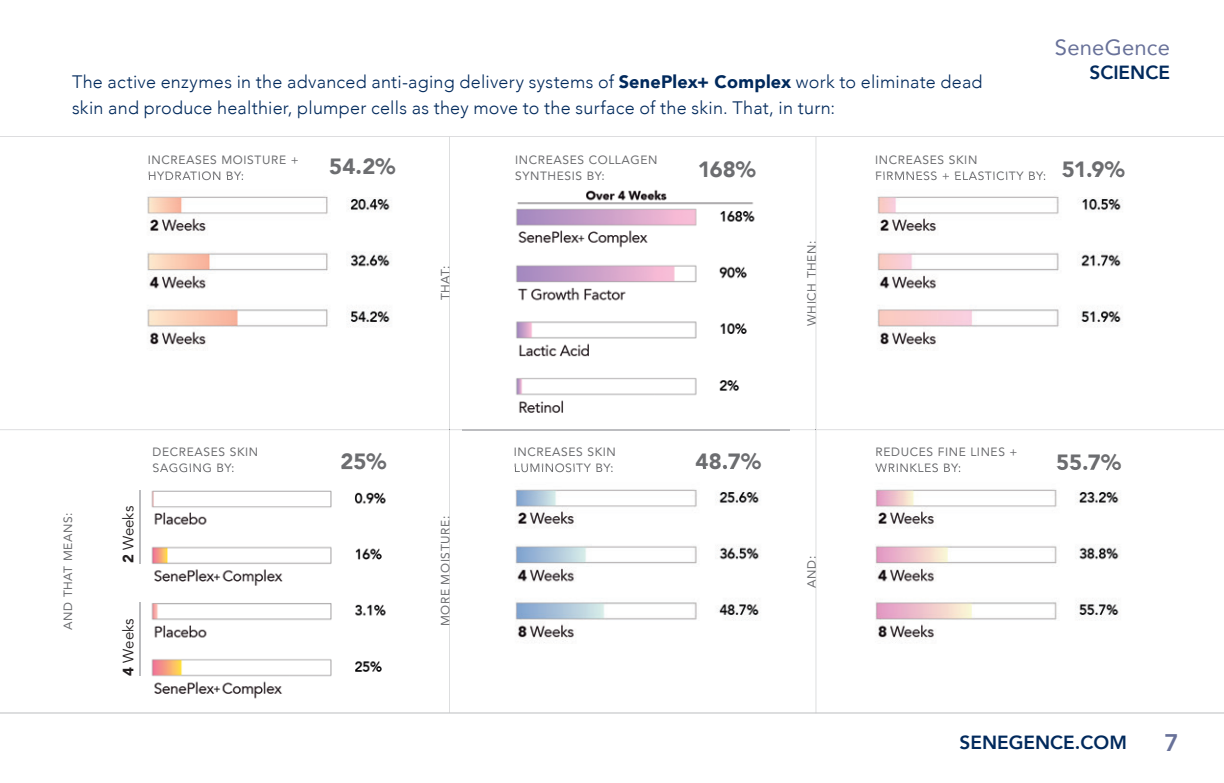
<style>
.page{position:relative;width:1224px;height:783px;background:#fff}
.page>*{position:absolute;margin:0;border:0;box-sizing:border-box;transform-origin:0 0}
.t1{font:800 24px "Avenir";color:#687199}
.t2{font:900 22px "Avenir";letter-spacing:-.005em;color:#6c6d70}
.t3{font:22px "Avenir";letter-spacing:.01em;color:#687199}
.t4{font:800 19px "Avenir";color:#00295c}
.t5{font:300 18px/26px "Avenir";letter-spacing:.015em;color:#00295c}
.t6{font:15px "Avenir";color:#231f20}
.t7{font:12px/16px "Avenir";letter-spacing:.05em;color:#6c6d70}
.s1{font-weight:900}
</style>
<div class="page">
<hr style="left:816px;top:430px;width:408px;height:1px;background:#bcbdc0">
<hr style="left:0;top:430px;width:449px;height:1px;background:#bcbdc0">
<svg style="left:0;top:136px;width:1224px;height:1px"></svg>
<hr style="left:449px;top:137px;width:1px;height:293px;background:#bcbdc0">
<hr style="left:449px;top:430px;width:1px;height:283px;background:#bcbdc0">
<hr style="left:816px;top:137px;width:1px;height:293px;background:#bcbdc0">
<hr style="left:816px;top:430px;width:1px;height:283px;background:#bcbdc0">
<img style="left:462px;top:189px;width:328px;height:241px">
<img style="left:877px;top:180px;width:246px;height:165px">
<img style="left:876px;top:175px;width:170px;height:5px">
<img style="left:1063px;top:175px;width:61px;height:3px">
<img style="left:147px;top:180px;width:244px;height:165px">
<img style="left:149px;top:175px;width:94px;height:5px">
<img style="left:462px;top:472px;width:328px;height:241px">
<img style="left:515px;top:468px;width:98px;height:4px">
<img style="left:703px;top:468px;width:57px;height:2px">
<img style="left:822px;top:470px;width:328px;height:243px">
<img style="left:1058px;top:468px;width:63px;height:2px">
<img style="left:876px;top:468px;width:85px;height:4px">
<img style="left:98px;top:472px;width:327px;height:241px">
<img style="left:342px;top:469px;width:41px;height:1px">
<img style="left:153px;top:469px;width:81px;height:3px">
<img style="left:140px;top:490px;width:1px;height:73px">
<img style="left:140px;top:603px;width:1px;height:73px">
<hr style="left:0;top:713px;width:1224px;height:1px;background:#bcbdc0">
<h3 class="t5" style="left:72px;top:69px;width:912px">The active enzymes in the advanced anti-aging delivery systems of <span class="s1">SenePlex+ Complex</span> work to eliminate dead skin and produce healthier, plumper cells as they move to the surface of the skin. That, in turn:</h3>
<h2 class="t3" style="left:1055px;top:30px;width:117px">SeneGence</h2>
<h3 class="t4" style="left:1089px;top:58px;width:82px">SCIENCE</h3>
<p class="t7" style="left:148px;top:151px;width:152px">INCREASES MOISTURE +<br>HYDRATION BY:</p>
<h2 class="t2" style="left:329px;top:147px;width:68px">54.2%</h2>
<p class="t7" style="left:437px;top:300px;width:36px;rotate:-90deg">THAT:</p>
<p class="t7" style="left:515px;top:151px;width:144px">INCREASES COLLAGEN<br>SYNTHESIS BY:</p>
<p class="t7" style="left:875px;top:151px;width:251px">INCREASES SKIN<br>FIRMNESS + ELASTICITY BY: <sup>51.9%</sup></p>
<h2 class="t2" style="left:698px;top:150px;width:60px">168%</h2>
<p class="t7" style="left:803px;top:326px;width:87px;rotate:-90deg">WHICH THEN:</p>
<p class="t7" style="left:153px;top:443px;width:107px">DECREASES SKIN<br>SAGGING BY:</p>
<p class="t7" style="left:514px;top:443px;width:104px">INCREASES SKIN<br>LUMINOSITY BY:</p>
<h2 class="t2" style="left:696px;top:442px;width:67px">48.7%</h2>
<h2 class="t2" style="left:1056px;top:443px;width:66px">55.7%</h2>
<p class="t7" style="left:876px;top:443px;width:143px">REDUCES FINE LINES +</p>
<h2 class="t2" style="left:340px;top:443px;width:47px">25%</h2>
<p class="t7" style="left:876px;top:459px;width:87px">WRINKLES BY:</p>
<p class="t6" style="left:120px;top:563px;width:59px;rotate:-90deg"><span class="s1">2</span> Weeks</p>
<p class="t7" style="left:59px;top:630px;width:119px;rotate:-90deg">AND THAT MEANS:</p>
<p class="t7" style="left:437px;top:626px;width:112px;rotate:-90deg">MORE MOISTURE:</p>
<p class="t6" style="left:120px;top:676px;width:59px;rotate:-90deg"><span class="s1">4</span> Weeks</p>
<p class="t7" style="left:803px;top:588px;width:33px;rotate:-90deg">AND:</p>
<h3 class="t4" style="left:960px;top:728px;width:169px">SENEGENCE.COM</h3>
<h1 class="t1" style="left:1164px;top:724px;width:16px">7</h1>
</div>
